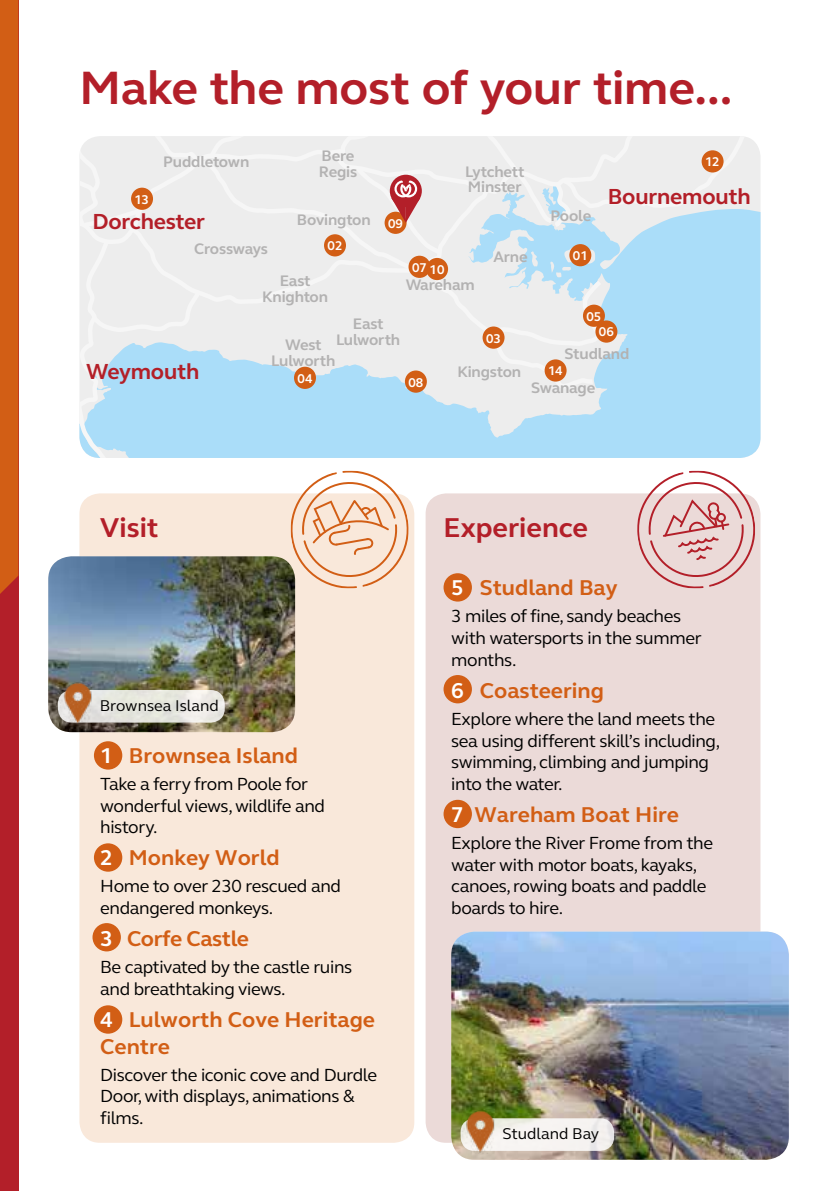
<style>
.page{position:relative;width:840px;height:1191px;background:#fff}
.page>*{position:absolute;margin:0;border:0;box-sizing:border-box;transform-origin:0 0}
.t1{font:700 48px "FS Elliot";letter-spacing:-.005em;color:#b31f29}
.t2{font:700 28px "FS Elliot";color:#b31f29}
.t3{font:700 22.4px "FS Elliot";letter-spacing:-.01em;color:#b31f28}
.t4{font:700 22px/26.4px "FS Elliot";color:#d25e15}
.t5{font:700 22px "FS Elliot";letter-spacing:-.02em;color:#d25e15}
.t6{font:18px/21.6px "FS Elliot";letter-spacing:-.02em;color:#000}
.t7{font:16px "FS Elliot";color:#000}
.t8{font:700 15.6px/15.6px "FS Elliot";letter-spacing:-.01em;color:#b3b2b2}
.t9{font:700 13px/15.8px "FS Elliot";letter-spacing:-.04em;color:#fff}
.s1{color:#fff}
</style>
<div class="page">
<div style="left:79px;top:493px;width:335px;height:649px;background:#f9e8da;border-radius:21px"></div>
<div style="left:425px;top:493px;width:335px;height:649px;background:#ebdad8;border-radius:21px"></div>
<img style="left:451px;top:931px;width:337px;height:228px">
<div style="left:0;top:0;width:18px;height:1191px;background:#b31f29"></div>
<div style="left:0;top:0;width:18px;height:594px;background:#d25e15"></div>
<svg style="left:79px;top:136px;width:671px;height:322px;background:#d4e3ec"></svg>
<svg style="left:637px;top:471px;width:117px;height:117px"></svg>
<svg style="left:290px;top:471px;width:118px;height:117px"></svg>
<div style="left:443px;top:573px;width:28px;height:28px;background:#d25e15;border-radius:50%"></div>
<div style="left:443px;top:675px;width:28px;height:28px;background:#d25e15;border-radius:50%"></div>
<div style="left:443px;top:800px;width:28px;height:28px;background:#d25e15;border-radius:50%"></div>
<div style="left:94px;top:741px;width:28px;height:28px;background:#d25e15;border-radius:50%"></div>
<div style="left:94px;top:843px;width:28px;height:28px;background:#d25e15;border-radius:50%"></div>
<div style="left:94px;top:1005px;width:28px;height:28px;background:#d25e15;border-radius:50%"></div>
<div style="left:92px;top:923px;width:29px;height:28px;background:#d25e15;border-radius:50%"></div>
<img style="left:48px;top:556px;width:247px;height:176px">
<svg style="left:460px;top:1118px;width:153px;height:32px;fill:#f6f3f1"></svg>
<img style="left:461px;top:1109px;width:45px;height:44px">
<svg style="left:58px;top:690px;width:167px;height:32px;fill:#e6e7df"></svg>
<img style="left:59px;top:681px;width:45px;height:44px">
<h1 class="t1" style="left:79px;top:56px;width:654px">Make the most of your time...</h1>
<p class="t8" style="left:319px;top:148px;width:40px">Bere<br>Regis</p>
<p class="t8" style="left:163px;top:154px;width:87px">Puddletown</p>
<p class="t9" style="left:704px;top:154px;width:16px">12</p>
<p class="t8" style="left:465px;top:163px;width:61px">Lytchett<br>Minster</p>
<p class="t9" style="left:134px;top:191px;width:16px">13</p>
<p class="t3" style="left:607px;top:182px;width:144px">Bournemouth</p>
<p class="t3" style="left:92px;top:206px;width:114px">Dorchester</p>
<p class="t8" style="left:194px;top:241px;width:75px">Crossways</p>
<p class="t8" style="left:297px;top:211px;width:75px">Bovington</p>
<p class="t9" style="left:327px;top:238px;width:16px">02</p>
<p class="t8" style="left:262px;top:273px;width:67px;text-align:center">East<br>Knighton</p>
<p class="t9" style="left:388px;top:215px;width:16px">09</p>
<p class="t9" style="left:412px;top:259px;width:16px">07</p>
<p class="t9" style="left:429px;top:261px;width:16px">10</p>
<p class="t8" style="left:405px;top:277px;width:70px">Wareham</p>
<p class="t8" style="left:493px;top:248px;width:36px">Arne</p>
<p class="t8" style="left:550px;top:208px;width:42px">Poole</p>
<p class="t9" style="left:572px;top:248px;width:16px">01</p>
<p class="t3" style="left:86px;top:356px;width:115px">Weymouth</p>
<p class="t8" style="left:285px;top:316px;width:116px;text-indent:68px">East<br>West Lulworth</p>
<p class="t8" style="left:271px;top:352px;width:66px">Lulworth</p>
<p class="t9" style="left:297px;top:370px;width:16px">04</p>
<p class="t9" style="left:408px;top:374px;width:16px">08</p>
<p class="t9" style="left:486px;top:330px;width:16px">03</p>
<p class="t8" style="left:457px;top:364px;width:65px">Kingston</p>
<p class="t9" style="left:598px;top:308px;width:16px;text-indent:-12px">05<br>06</p>
<p class="t8" style="left:531px;top:337px;width:100px;line-height:33.6px;text-indent:33px">Studland<br>Swanage</p>
<p class="t9" style="left:548px;top:363px;width:16px">14</p>
<h2 class="t2" style="left:100px;top:509px;width:59px">Visit</h2>
<h2 class="t2" style="left:443px;top:509px;width:146px">Experience</h2>
<p class="t7" style="left:100px;top:694px;width:120px">Brownsea Island</p>
<p class="t4" style="left:100px;top:741px;width:199px"><span class="s1">1</span> Brownsea Island</p>
<p class="t6" style="left:100px;top:772px;width:226px">Take a ferry from Poole for wonderful views, wildlife and history.</p>
<p class="t4" style="left:100px;top:844px;width:181px"><span class="s1">2</span> Monkey World</p>
<p class="t6" style="left:100px;top:875px;width:242px">Home to over 230 rescued and endangered monkeys.</p>
<p class="t5" style="left:100px;top:924px;width:150px"><span class="s1">3</span> Corfe Castle</p>
<p class="t6" style="left:100px;top:956px;width:253px">Be captivated by the castle ruins and breathtaking views.</p>
<p class="t4" style="left:100px;top:1006px;width:276px"><span class="s1">4</span> Lulworth Cove Heritage<br>Centre</p>
<p class="t6" style="left:100px;top:1063px;width:278px">Discover the iconic cove and Durdle<br>Door, with displays, animations &amp; films.</p>
<p class="t4" style="left:451px;top:574px;width:168px"><span class="s1">5</span> Studland Bay</p>
<p class="t6" style="left:451px;top:605px;width:252px">3 miles of fine, sandy beaches with watersports in the summer months.</p>
<p class="t4" style="left:451px;top:676px;width:154px"><span class="s1">6</span> Coasteering</p>
<p class="t6" style="left:451px;top:707px;width:270px">Explore where the land meets the sea using different skill’s including, swimming, climbing and jumping into the water.</p>
<p class="t4" style="left:451px;top:801px;width:229px"><span class="s1">7</span> Wareham Boat Hire</p>
<p class="t6" style="left:451px;top:832px;width:263px">Explore the River Frome from the water with motor boats, kayaks, canoes, rowing boats and paddle boards to hire.</p>
<p class="t7" style="left:502px;top:1122px;width:98px">Studland Bay</p>
</div>
